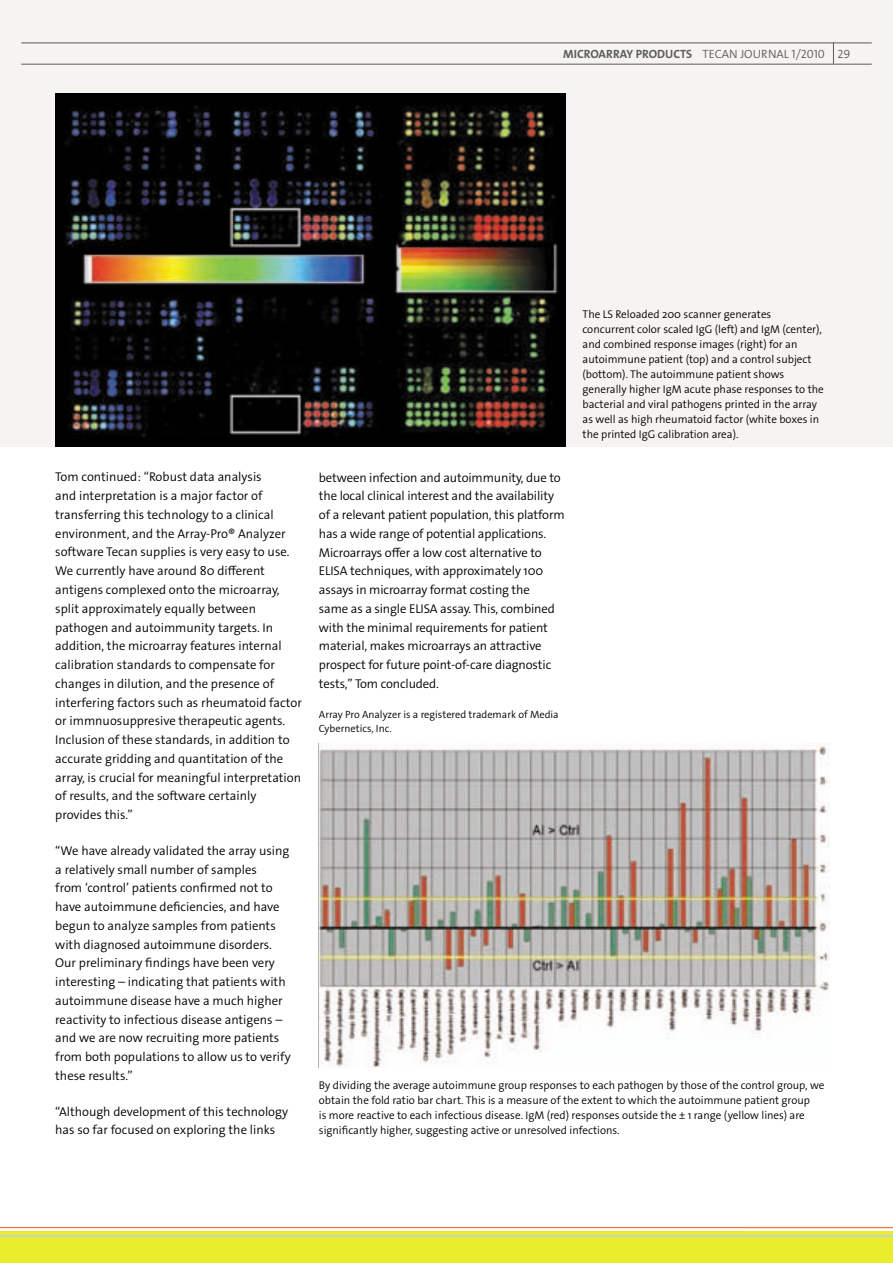
<style>
.page{position:relative;width:893px;height:1263px;background:#fff}
.page>*{position:absolute;margin:0;border:0;box-sizing:border-box;transform-origin:0 0}
.t1{font:300 12.75px/18.8px "The Sans Os F";color:#000}
.t2{font:300 12px "The Sans Os F";color:#5c5c5c}
.t3{font:300 11.25px/15px "The Sans Os F";color:#000}
.t4{font:300 10.5px/13.5px "The Sans Os F";color:#000}
.s1{font-weight:700}
</style>
<div class="page">
<div style="left:0;top:0;width:893px;height:446px;background:#f6f4f0"></div>
<img style="left:55px;top:94px;width:511px;height:352px">
<img style="left:319px;top:743px;width:511px;height:324px">
<div style="left:0;top:1231px;width:893px;height:32px;background:#e9ed2b"></div>
<hr style="left:0;top:1227px;width:893px;height:1px;background:#e75d1d">
<hr style="left:0;top:1235px;width:893px;height:1px;background:#c3d5d8">
<svg style="left:833px;top:44px;width:1px;height:20px"></svg>
<hr style="left:21px;top:43px;width:851px;height:1px;background:#5c5c5c">
<hr style="left:21px;top:64px;width:851px;height:1px;background:#5c5c5c">
<p class="t2" style="left:563px;top:46px;width:289px"><span class="s1">MICROARRAY PRODUCTS</span> TECAN JOURNAL 1/2010 29</p>
<p class="t1" style="left:55px;top:468px;width:248px">Tom continued: “Robust data analysis<br>and interpretation is a major factor of transferring this technology to a clinical environment, and the Array-Pro® Analyzer software Tecan supplies is very easy to use.<br>We currently have around 80 different antigens complexed onto the microarray, split approximately equally between pathogen and autoimmunity targets. In addition, the microarray features internal calibration standards to compensate for changes in dilution, and the presence of interfering factors such as rheumatoid factor or immnuosuppresive therapeutic agents.<br>Inclusion of these standards, in addition to accurate gridding and quantitation of the array, is crucial for meaningful interpretation of results, and the software certainly provides this.”</p>
<p class="t1" style="left:55px;top:841px;width:237px">“We have already validated the array using a relatively small number of samples<br>from ‘control’ patients confirmed not to have autoimmune deficiencies, and have begun to analyze samples from patients with diagnosed autoimmune disorders.<br>Our preliminary findings have been very interesting – indicating that patients with autoimmune disease have a much higher reactivity to infectious disease antigens – and we are now recruiting more patients from both populations to allow us to verify these results.”</p>
<p class="t1" style="left:55px;top:1102px;width:235px">“Although development of this technology has so far focused on exploring the links</p>
<p class="t1" style="left:319px;top:468px;width:247px">between infection and autoimmunity, due to the local clinical interest and the availability of a relevant patient population, this platform has a wide range of potential applications.<br>Microarrays offer a low cost alternative to ELISA techniques, with approximately 100 assays in microarray format costing the<br>same as a single ELISA assay. This, combined with the minimal requirements for patient material, makes microarrays an attractive prospect for future point-of-care diagnostic tests,” Tom concluded.</p>
<p class="t4" style="left:319px;top:708px;width:241px">Array Pro Analyzer is a registered trademark of Media<br>Cybernetics, Inc.</p>
<p class="t3" style="left:583px;top:307px;width:243px">The LS Reloaded 200 scanner generates concurrent color scaled IgG (left) and IgM (center), and combined response images (right) for an autoimmune patient (top) and a control subject (bottom). The autoimmune patient shows generally higher IgM acute phase responses to the bacterial and viral pathogens printed in the array as well as high rheumatoid factor (white boxes in the printed IgG calibration area).</p>
<p class="t3" style="left:319px;top:1078px;width:507px">By dividing the average autoimmune group responses to each pathogen by those of the control group, we obtain the fold ratio bar chart. This is a measure of the extent to which the autoimmune patient group<br>is more reactive to each infectious disease. IgM (red) responses outside the ± 1 range (yellow lines) are significantly higher, suggesting active or unresolved infections.</p>
</div>
